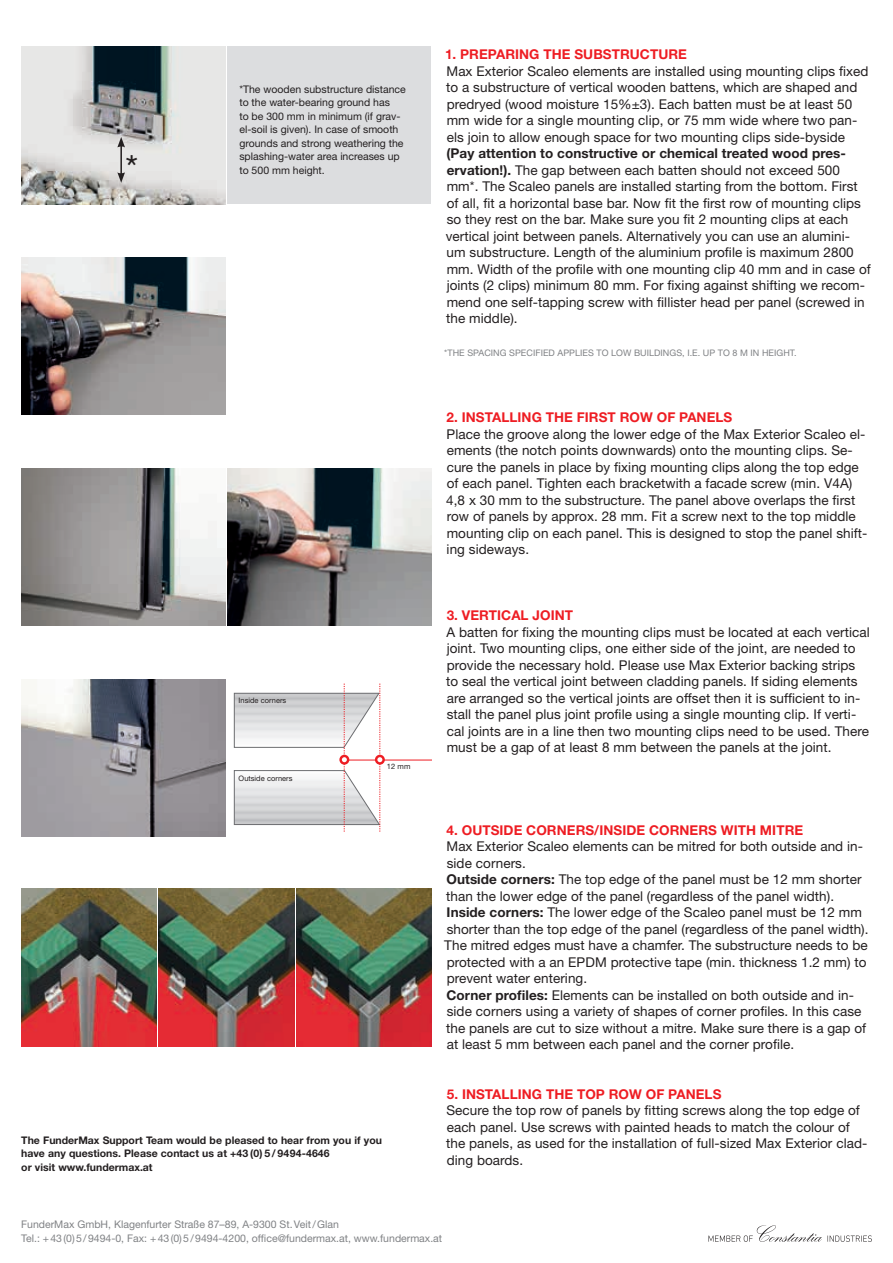
<style>
.page{position:relative;width:893px;height:1263px;background:#fff}
.page>*{position:absolute;margin:0;border:0;box-sizing:border-box;transform-origin:0 0}
.t1{font:36px "Helvetica Neue";color:#231f20}
.Einf__Abs__englisch{font:13.5px/16.5px "Helvetica Neue LT Pro";letter-spacing:.005em;color:#231f20}
.Einf__Abs__englisch-2{font:700 13.5px "Helvetica Neue LT Pro";letter-spacing:.005em;color:#ee1d23}
.t2{font:10.5px/13.5px "Helvetica Neue LT Pro";color:#231f20}
.t3{font:10.5px/13.5px "Helvetica Neue LT Pro";color:#808285}
.t4{font:700 10.5px/13.5px "Helvetica Neue LT Pro";color:#231f20}
.Einf__Abs__englisch-3{font:9px "Helvetica Neue LT Pro";letter-spacing:.005em;color:#808285}
.t5{font:7.5px "Helvetica Neue LT Pro";color:#231f20}
.s1{font-weight:700}
</style>
<div class="page">
<hr style="left:344px;top:759px;width:88px;height:1px;background:#ee1d23">
<svg style="left:234px;top:684px;width:147px;height:147px"></svg>
<div style="left:376px;top:756px;width:8px;height:7px;background:#fff;border-radius:50%"></div>
<div style="left:375px;top:755px;width:10px;height:10px;border:2px solid #ee1d23;border-radius:50%"></div>
<svg style="left:708px;top:1225px;width:164px;height:17px"></svg>
<img style="left:21px;top:889px;width:136px;height:157px">
<img style="left:159px;top:889px;width:135px;height:157px">
<img style="left:296px;top:889px;width:136px;height:157px">
<img style="left:21px;top:257px;width:204px;height:157px">
<img style="left:21px;top:469px;width:204px;height:157px">
<img style="left:227px;top:469px;width:205px;height:157px">
<img style="left:21px;top:679px;width:204px;height:157px">
<img style="left:21px;top:47px;width:204px;height:157px">
<div style="left:227px;top:47px;width:204px;height:157px;background:#dcdddf"></div>
<hr style="left:120px;top:145px;width:2px;height:30px;background:#231f20">
<svg style="left:117px;top:137px;width:8px;height:10px"></svg>
<svg style="left:117px;top:172px;width:8px;height:11px"></svg>
<p class="t1" style="left:125px;top:143px;width:14px">*</p>
<p class="t2" style="left:239px;top:82px;width:168px">*The wooden substructure distance to the water-bearing ground has<br>to be 300 mm in minimum (if grav&shy;el-soil is given). In case of smooth grounds and strong weathering the splashing-water area increases up to 500 mm height.</p>
<p class="t5" style="left:239px;top:696px;width:49px">Inside corners</p>
<p class="t5" style="left:239px;top:773px;width:55px">Outside corners</p>
<p class="t5" style="left:387px;top:762px;width:25px">12 mm</p>
<p class="t4" style="left:21px;top:1133px;width:362px">The FunderMax Support Team would be pleased to hear from you if you have any questions. Please contact us at +43 (0) 5 / 9494-4646<br>or visit www.fundermax.at</p>
<p class="Einf__Abs__englisch-2" style="left:445px;top:46px;width:243px">1. PREPARING THE SUBSTRUCTURE</p>
<p class="Einf__Abs__englisch" style="left:446px;top:62px;width:427px">Max Exterior Scaleo elements are installed using mounting clips fixed to a substructure of vertical wooden battens, which are shaped and predryed (wood moisture 15%±3). Each batten must be at least 50 mm wide for a single mounting clip, or 75 mm wide where two pan&shy;els join to allow enough space for two mounting clips side-byside <span class="s1">(Pay attention to constructive or chemical treated wood pres&shy;ervation!).</span> The gap between each batten should not exceed 500 mm*. The Scaleo panels are installed starting from the bottom. First of all, fit a horizontal base bar. Now fit the first row of mounting clips so they rest on the bar. Make sure you fit 2 mounting clips at each vertical joint between panels. Alternatively you can use an alumini&shy;um substructure. Length of the aluminium profile is maximum 2800 mm. Width of the profile with one mounting clip 40 mm and in case of joints (2 clips) minimum 80 mm. For fixing against shifting we recom&shy;mend one self-tapping screw with fillister head per panel (screwed in the middle).</p>
<p class="Einf__Abs__englisch-3" style="left:444px;top:347px;width:354px">*THE SPACING SPECIFIED APPLIES TO LOW BUILDINGS, I.E. UP TO 8 M IN HEIGHT.</p>
<p class="Einf__Abs__englisch-2" style="left:447px;top:409px;width:287px">2. INSTALLING THE FIRST ROW OF PANELS</p>
<p class="Einf__Abs__englisch" style="left:446px;top:425px;width:423px">Place the groove along the lower edge of the Max Exterior Scaleo el&shy;ements (the notch points downwards) onto the mounting clips. Se&shy;cure the panels in place by fixing mounting clips along the top edge of each panel. Tighten each bracketwith a facade screw (min. V4A)<br>4,8 x 30 mm to the substructure. The panel above overlaps the first row of panels by approx. 28 mm. Fit a screw next to the top middle mounting clip on each panel. This is designed to stop the panel shift&shy;ing sideways.</p>
<p class="Einf__Abs__englisch-2" style="left:447px;top:607px;width:128px">3. VERTICAL JOINT</p>
<p class="Einf__Abs__englisch" style="left:446px;top:623px;width:425px">A batten for fixing the mounting clips must be located at each vertical joint. Two mounting clips, one either side of the joint, are needed to provide the necessary hold. Please use Max Exterior backing strips to seal the vertical joint between cladding panels. If siding elements are arranged so the vertical joints are offset then it is sufficient to in&shy;stall the panel plus joint profile using a single mounting clip. If verti&shy;cal joints are in a line then two mounting clips need to be used. There must be a gap of at least 8 mm between the panels at the joint.</p>
<p class="Einf__Abs__englisch-2" style="left:447px;top:821px;width:358px">4. OUTSIDE CORNERS/INSIDE CORNERS WITH MITRE</p>
<p class="Einf__Abs__englisch" style="left:446px;top:838px;width:418px">Max Exterior Scaleo elements can be mitred for both outside and in&shy;side corners.</p>
<p class="Einf__Abs__englisch" style="left:446px;top:871px;width:417px"><span class="s1">Outside corners:</span> The top edge of the panel must be 12 mm shorter than the lower edge of the panel (regardless of the panel width).</p>
<p class="Einf__Abs__englisch" style="left:444px;top:904px;width:426px"><span class="s1">Inside corners:</span> The lower edge of the Scaleo panel must be 12 mm shorter than the top edge of the panel (regardless of the panel width).<br>The mitred edges must have a chamfer. The substructure needs to be protected with a an EPDM protective tape (min. thickness 1.2 mm) to prevent water entering.</p>
<p class="Einf__Abs__englisch" style="left:446px;top:986px;width:422px"><span class="s1">Corner profiles:</span> Elements can be installed on both outside and in&shy;side corners using a variety of shapes of corner profiles. In this case the panels are cut to size without a mitre. Make sure there is a gap of at least 5 mm between each panel and the corner profile.</p>
<p class="Einf__Abs__englisch-2" style="left:447px;top:1085px;width:276px">5. INSTALLING THE TOP ROW OF PANELS</p>
<p class="Einf__Abs__englisch" style="left:446px;top:1102px;width:423px">Secure the top row of panels by fitting screws along the top edge of each panel. Use screws with painted heads to match the colour of the panels, as used for the installation of full-sized Max Exterior clad&shy;ding boards.</p>
<p class="t3" style="left:21px;top:1217px;width:422px">FunderMax GmbH, Klagenfurter Straße 87–89, A-9300 St.Veit/Glan<br>Tel.: +43(0)5/9494-0, Fax: +43(0)5/9494-4200, office@fundermax.at, www.fundermax.at</p>
</div>
